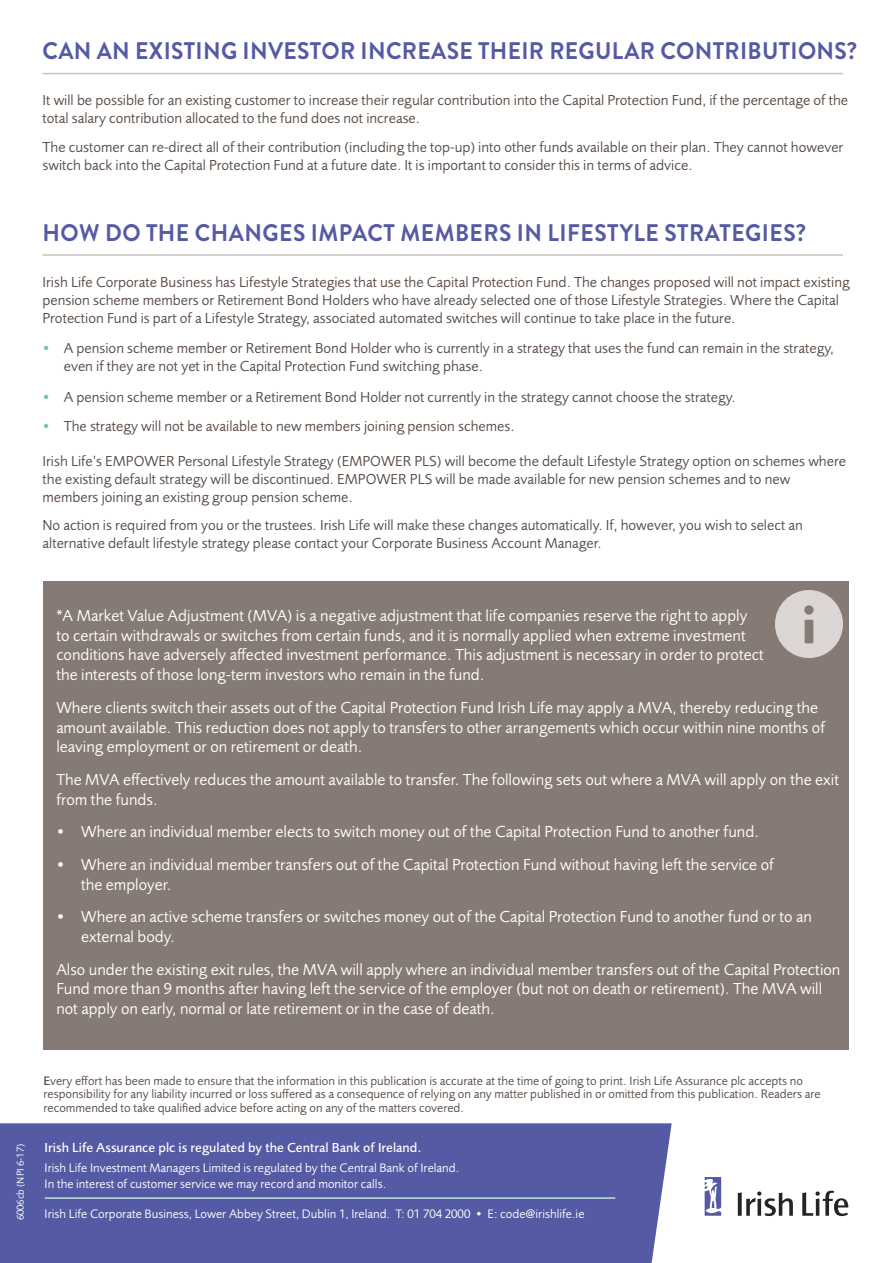
<style>
.page{position:relative;width:893px;height:1263px;background:#fff}
.page>*{position:absolute;margin:0;border:0;box-sizing:border-box;transform-origin:0 0}
.t1{font:700 24px "Brandon Grotesque";letter-spacing:.015em;color:#555aa4;scale:.95 1}
.t2{font:16.5px/19.8px "Foundry Sans";color:#fff}
.t3{font:15px/18px "Foundry Sans";color:#584b44}
.t4{font:500 13.5px "Foundry Sans";color:#fff}
.t5{font:12.75px/13.5px "Foundry Sans";color:#584b44}
.t6{font:12.75px/16.2px "Foundry Sans";color:#fff}
.t7{font:10.5px "Foundry Sans";color:#fff}
.s1{color:#67c1b9}
.s2{font-weight:500}
</style>
<div class="page">
<hr style="left:43px;top:73px;width:800px;height:1px;background:#c9c2bf">
<hr style="left:43px;top:254px;width:800px;height:2px;background:#c9c2bf">
<div style="left:44px;top:581px;width:805px;height:469px;background:#867a74"></div>
<svg style="left:775px;top:590px;width:68px;height:68px"></svg>
<svg style="left:705px;top:1177px;width:16px;height:39px"></svg>
<svg style="left:738px;top:1191px;width:55px;height:25px"></svg>
<svg style="left:802px;top:1191px;width:46px;height:25px"></svg>
<div style="left:0;top:1123px;width:672px;height:140px;background:#555aa4"></div>
<hr style="left:45px;top:1197px;width:570px;height:2px;background:#bfe1dd">
<h1 class="t1" style="left:43px;top:34px;width:859px">CAN AN EXISTING INVESTOR INCREASE THEIR REGULAR CONTRIBUTIONS?</h1>
<p class="t3" style="left:43px;top:91px;width:807px">It will be possible for an existing customer to increase their regular contribution into the Capital Protection Fund, if the percentage of the total salary contribution allocated to the fund does not increase.</p>
<p class="t3" style="left:43px;top:138px;width:802px">The customer can re-direct all of their contribution (including the top-up) into other funds available on their plan. They cannot however switch back into the Capital Protection Fund at a future date. It is important to consider this in terms of advice.</p>
<h1 class="t1" style="left:43px;top:216px;width:805px">HOW DO THE CHANGES IMPACT MEMBERS IN LIFESTYLE STRATEGIES?</h1>
<p class="t3" style="left:43px;top:273px;width:809px">Irish Life Corporate Business has Lifestyle Strategies that use the Capital Protection Fund. The changes proposed will not impact existing pension scheme members or Retirement Bond Holders who have already selected one of those Lifestyle Strategies. Where the Capital<br>Protection Fund is part of a Lifestyle Strategy, associated automated switches will continue to take place in the future.</p>
<p class="t3" style="left:64px;top:340px;width:772px;text-indent:-21px"><span class="s1">•</span> A pension scheme member or Retirement Bond Holder who is currently in a strategy that uses the fund can remain in the strategy, even if they are not yet in the Capital Protection Fund switching phase.</p>
<p class="t3" style="left:43px;top:388px;width:695px"><span class="s1">•</span> A pension scheme member or a Retirement Bond Holder not currently in the strategy cannot choose the strategy.</p>
<p class="t3" style="left:43px;top:417px;width:474px"><span class="s1">•</span> The strategy will not be available to new members joining pension schemes.</p>
<p class="t3" style="left:43px;top:452px;width:805px">Irish Life’s EMPOWER Personal Lifestyle Strategy (EMPOWER PLS) will become the default Lifestyle Strategy option on schemes where the existing default strategy will be discontinued. EMPOWER PLS will be made available for new pension schemes and to new members joining an existing group pension scheme.</p>
<p class="t3" style="left:43px;top:517px;width:762px">No action is required from you or the trustees. Irish Life will make these changes automatically. If, however, you wish to select an alternative default lifestyle strategy please contact your Corporate Business Account Manager.</p>
<p class="t2" style="left:56px;top:606px;width:709px">*A Market Value Adjustment (MVA) is a negative adjustment that life companies reserve the right to apply to certain withdrawals or switches from certain funds, and it is normally applied when extreme investment conditions have adversely affected investment performance. This adjustment is necessary in order to protect the interests of those long-term investors who remain in the fund.</p>
<p class="t2" style="left:56px;top:698px;width:770px">Where clients switch their assets out of the Capital Protection Fund Irish Life may apply a MVA, thereby reducing the amount available. This reduction does not apply to transfers to other arrangements which occur within nine months of leaving employment or on retirement or death.</p>
<p class="t2" style="left:56px;top:770px;width:784px">The MVA effectively reduces the amount available to transfer. The following sets out where a MVA will apply on the exit from the funds.</p>
<p class="t2" style="left:56px;top:822px;width:704px">• Where an individual member elects to switch money out of the Capital Protection Fund to another fund.</p>
<p class="t2" style="left:81px;top:855px;width:694px;text-indent:-25px">• Where an individual member transfers out of the Capital Protection Fund without having left the service of the employer.</p>
<p class="t2" style="left:81px;top:907px;width:732px;text-indent:-25px">• Where an active scheme transfers or switches money out of the Capital Protection Fund to another fund or to an external body.</p>
<p class="t2" style="left:56px;top:959px;width:786px">Also under the existing exit rules, the MVA will apply where an individual member transfers out of the Capital Protection<br>Fund more than 9 months after having left the service of the employer (but not on death or retirement). The MVA will not apply on early, normal or late retirement or in the case of death.</p>
<p class="t7" style="left:15px;top:1220px;width:78px;rotate:-90deg">6006cb (NPI 6-17)</p>
<p class="t5" style="left:43px;top:1074px;width:779px"><span class="s2">E</span>very effort has been made to ensure that the information in this publication is accurate at the time of going to print. Irish Life Assurance plc accepts no responsibility for any liability incurred or loss suffered as a consequence of relying on any matter published in or omitted from this publication. Readers are recommended to take qualified advice before acting on any of the matters covered.</p>
<p class="t4" style="left:45px;top:1140px;width:378px">Irish Life Assurance plc is regulated by the Central Bank of Ireland.</p>
<p class="t6" style="left:45px;top:1160px;width:416px">Irish Life Investment Managers Limited is regulated by the Central Bank of Ireland.<br>In the interest of customer service we may record and monitor calls.</p>
<p class="t6" style="left:45px;top:1206px;width:541px">Irish Life Corporate Business, Lower Abbey Street, Dublin 1, Ireland. T: 01 704 2000 • E: code@irishlife.ie</p>
</div>
